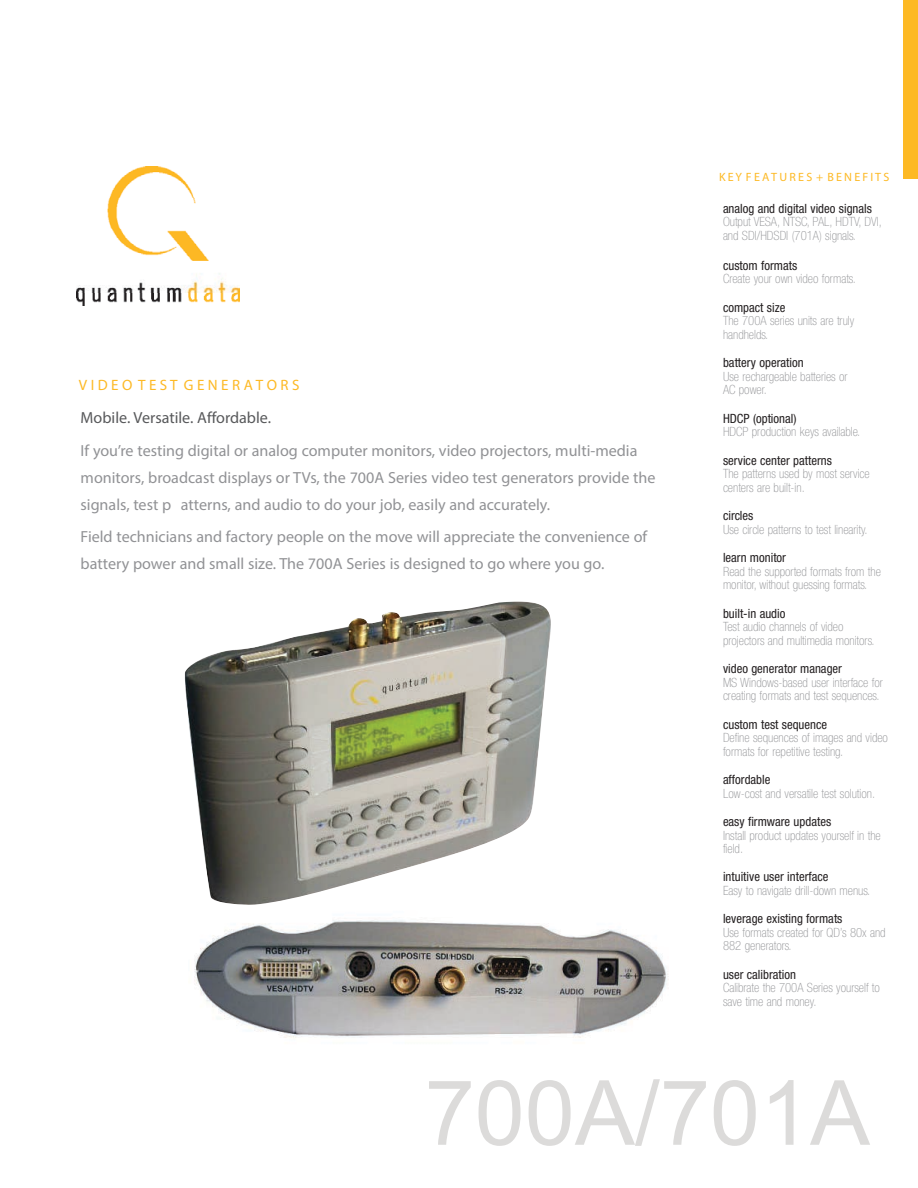
<style>
.page{position:relative;width:918px;height:1188px;background:#fff}
.page>*{position:absolute;margin:0;border:0;box-sizing:border-box;transform-origin:0 0}
.t1{font:90px "Arial";color:#dcdbda}
.t2{font:16.05px/27px "Myriad Pro";color:#919295}
.t3{font:16.05px "Myriad Pro";color:#58595b}
.t4{font:15px "Myriad Pro";letter-spacing:.38em;color:#fdb924}
.t5{font:100 condensed 12.75px/13.5px "Helvetica Neue";color:#919295}
.t6{font:condensed 12.75px "Helvetica Neue";color:#231f20}
.t7{font:12px "Myriad Pro";color:#fdb924}
</style>
<div class="page">
<img style="left:76px;top:167px;width:164px;height:138px">
<div style="left:903px;top:0;width:15px;height:179px;background:#fdb924"></div>
<img style="left:194px;top:920px;width:475px;height:118px">
<img style="left:184px;top:602px;width:367px;height:303px">
<p class="t4" style="left:79px;top:376px;width:221px">V i d e o T est G enerat o rs</p>
<p class="t3" style="left:81px;top:408px;width:192px">Mobile. Versatile. Affordable.</p>
<p class="t2" style="left:81px;top:437px;width:576px">If you’re testing digital or analog computer monitors, video projectors, multi-media monitors, broadcast displays or TVs, the 700A Series video test generators provide the signals, test p atterns, and audio to do your job, easily and accurately.</p>
<p class="t2" style="left:81px;top:523px;width:568px">Field technicians and factory people on the move will appreciate the convenience of battery power and small size. The 700A Series is designed to go where you go.</p>
<p class="t7" style="left:719px;top:169px;width:172px">K E Y F E A T U R E S + B E N E F I T S</p>
<p class="t6" style="left:723px;top:201px;width:150px">analog and digital video signals</p>
<p class="t5" style="left:723px;top:215px;width:160px">Output VESA, NTSC, PAL, HDTV, DVI, and SDI/HDSDI (701A) signals.</p>
<p class="t6" style="left:723px;top:258px;width:76px">custom formats</p>
<p class="t5" style="left:723px;top:272px;width:134px">Create your own video formats.</p>
<p class="t6" style="left:723px;top:300px;width:64px">compact size</p>
<p class="t5" style="left:723px;top:314px;width:133px">The 700A series units are truly handhelds.</p>
<p class="t6" style="left:723px;top:355px;width:82px">battery operation</p>
<p class="t5" style="left:723px;top:369px;width:126px">Use rechargeable batteries or<br>AC power.</p>
<p class="t6" style="left:723px;top:411px;width:75px">HDCP (optional)</p>
<p class="t5" style="left:723px;top:425px;width:139px">HDCP production keys available.</p>
<p class="t6" style="left:723px;top:453px;width:111px">service center patterns</p>
<p class="t5" style="left:723px;top:467px;width:148px">The patterns used by most service centers are built-in.</p>
<p class="t6" style="left:723px;top:508px;width:32px">circles</p>
<p class="t5" style="left:723px;top:522px;width:146px">Use circle patterns to test linearity.</p>
<p class="t6" style="left:723px;top:550px;width:65px">learn monitor</p>
<p class="t5" style="left:723px;top:564px;width:159px">Read the supported formats from the monitor, without guessing formats.</p>
<p class="t6" style="left:723px;top:606px;width:64px">built-in audio</p>
<p class="t5" style="left:723px;top:620px;width:153px">Test audio channels of video projectors and multimedia monitors.</p>
<p class="t6" style="left:723px;top:661px;width:121px">video generator manager</p>
<p class="t5" style="left:723px;top:675px;width:161px">MS Windows-based user interface for creating formats and test sequences.</p>
<p class="t6" style="left:723px;top:717px;width:106px">custom test sequence</p>
<p class="t5" style="left:723px;top:731px;width:167px">Define sequences of images and video formats for repetitive testing.</p>
<p class="t6" style="left:723px;top:772px;width:49px">affordable</p>
<p class="t5" style="left:723px;top:786px;width:154px">Low-cost and versatile test solution.</p>
<p class="t6" style="left:723px;top:814px;width:110px">easy firmware updates</p>
<p class="t5" style="left:723px;top:828px;width:159px">Install product updates yourself in the field.</p>
<p class="t6" style="left:723px;top:869px;width:107px">intuitive user interface</p>
<p class="t5" style="left:723px;top:883px;width:149px">Easy to navigate drill-down menus.</p>
<p class="t6" style="left:723px;top:911px;width:121px">leverage existing formats</p>
<p class="t5" style="left:723px;top:925px;width:164px">Use formats created for QD’s 80x and<br>882 generators.</p>
<p class="t6" style="left:723px;top:967px;width:75px">user calibration</p>
<p class="t5" style="left:723px;top:981px;width:159px">Calibrate the 700A Series yourself to save time and money.</p>
<h1 class="t1" style="left:425px;top:1054px;width:447px">700A/701A</h1>
</div>
